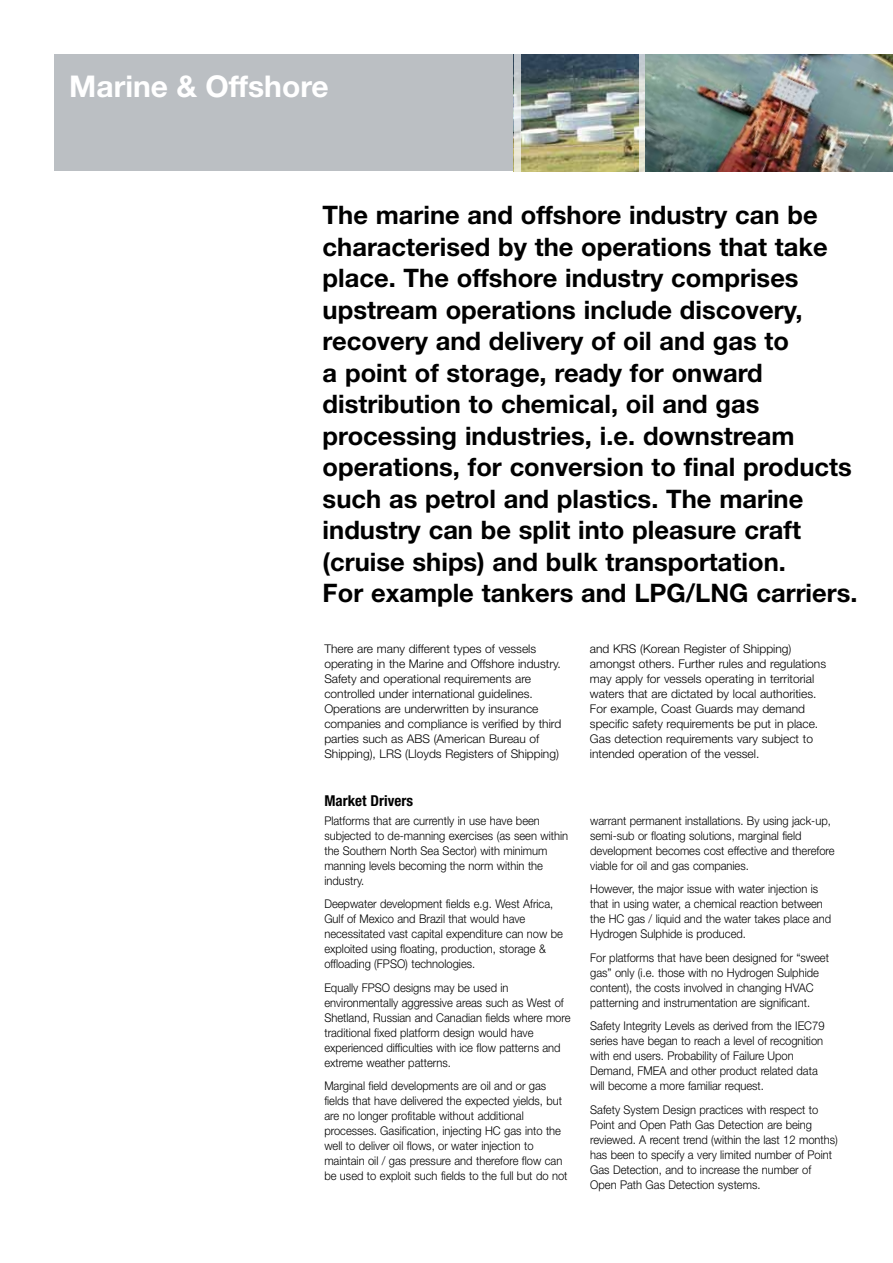
<style>
.page{position:relative;width:893px;height:1263px;background:#fff}
.page>*{position:absolute;margin:0;border:0;box-sizing:border-box;transform-origin:0 0}
.t1{font:700 30px "Helvetica Neue";color:#fff}
.t2{font:700 25.5px/31.5px "Helvetica Neue";color:#000}
.t3{font:700 condensed 15px "Helvetica Neue";color:#000}
.t4{font:300 12px/15px "Helvetica Neue";color:#000;scale:.93 1}
.t5{font:300 12px/15px "Helvetica Neue";color:#000}
</style>
<div class="page">
<div style="left:54px;top:54px;width:839px;height:116px;background:#bbbfc3"></div>
<img style="left:521px;top:54px;width:372px;height:117px">
<svg style="left:639px;top:54px;width:7px;height:118px"></svg>
<svg style="left:514px;top:63px;width:7px;height:109px"></svg>
<h1 class="t1" style="left:69px;top:68px;width:261px">Marine &amp; Offshore</h1>
<p class="t2" style="left:323px;top:199px;width:536px">The marine and offshore industry can be characterised by the operations that take place. The offshore industry comprises upstream operations include discovery, recovery and delivery of oil and gas to<br>a point of storage, ready for onward distribution to chemical, oil and gas processing industries, i.e. downstream operations, for conversion to final products such as petrol and plastics. The marine industry can be split into pleasure craft (cruise ships) and bulk transportation.<br>For example tankers and LPG/LNG carriers.</p>
<p class="t5" style="left:324px;top:641px;width:238px">There are many different types of vessels operating in the Marine and Offshore industry.<br>Safety and operational requirements are controlled under international guidelines.<br>Operations are underwritten by insurance companies and compliance is verified by third parties such as ABS (American Bureau of Shipping), LRS (Lloyds Registers of Shipping)</p>
<p class="t5" style="left:590px;top:641px;width:238px">and KRS (Korean Register of Shipping) amongst others. Further rules and regulations may apply for vessels operating in territorial waters that are dictated by local authorities.<br>For example, Coast Guards may demand specific safety requirements be put in place.<br>Gas detection requirements vary subject to intended operation of the vessel.</p>
<p class="t3" style="left:324px;top:791px;width:90px">Market Drivers</p>
<p class="t4" style="left:324px;top:813px;width:264px">Platforms that are currently in use have been subjected to de-manning exercises (as seen within the Southern North Sea Sector) with minimum manning levels becoming the norm within the industry.</p>
<p class="t4" style="left:324px;top:896px;width:258px">Deepwater development fields e.g. West Africa, Gulf of Mexico and Brazil that would have necessitated vast capital expenditure can now be exploited using floating, production, storage &amp; offloading (FPSO) technologies.</p>
<p class="t4" style="left:324px;top:980px;width:266px">Equally FPSO designs may be used in environmentally aggressive areas such as West of Shetland, Russian and Canadian fields where more traditional fixed platform design would have experienced difficulties with ice flow patterns and extreme weather patterns.</p>
<p class="t4" style="left:324px;top:1078px;width:263px">Marginal field developments are oil and or gas fields that have delivered the expected yields, but are no longer profitable without additional processes. Gasification, injecting HC gas into the well to deliver oil flows, or water injection to maintain oil / gas pressure and therefore flow can be used to exploit such fields to the full but do not</p>
<p class="t4" style="left:590px;top:813px;width:264px">warrant permanent installations. By using jack-up, semi-sub or floating solutions, marginal field development becomes cost effective and therefore viable for oil and gas companies.</p>
<p class="t4" style="left:590px;top:881px;width:260px">However, the major issue with water injection is that in using water, a chemical reaction between the HC gas / liquid and the water takes place and Hydrogen Sulphide is produced.</p>
<p class="t4" style="left:590px;top:950px;width:258px">For platforms that have been designed for “sweet gas” only (i.e. those with no Hydrogen Sulphide content), the costs involved in changing HVAC patterning and instrumentation are significant.</p>
<p class="t4" style="left:590px;top:1018px;width:253px">Safety Integrity Levels as derived from the IEC79 series have began to reach a level of recognition with end users. Probability of Failure Upon Demand, FMEA and other product related data will become a more familiar request.</p>
<p class="t4" style="left:590px;top:1102px;width:268px">Safety System Design practices with respect to Point and Open Path Gas Detection are being reviewed. A recent trend (within the last 12 months) has been to specify a very limited number of Point Gas Detection, and to increase the number of Open Path Gas Detection systems.</p>
</div>
